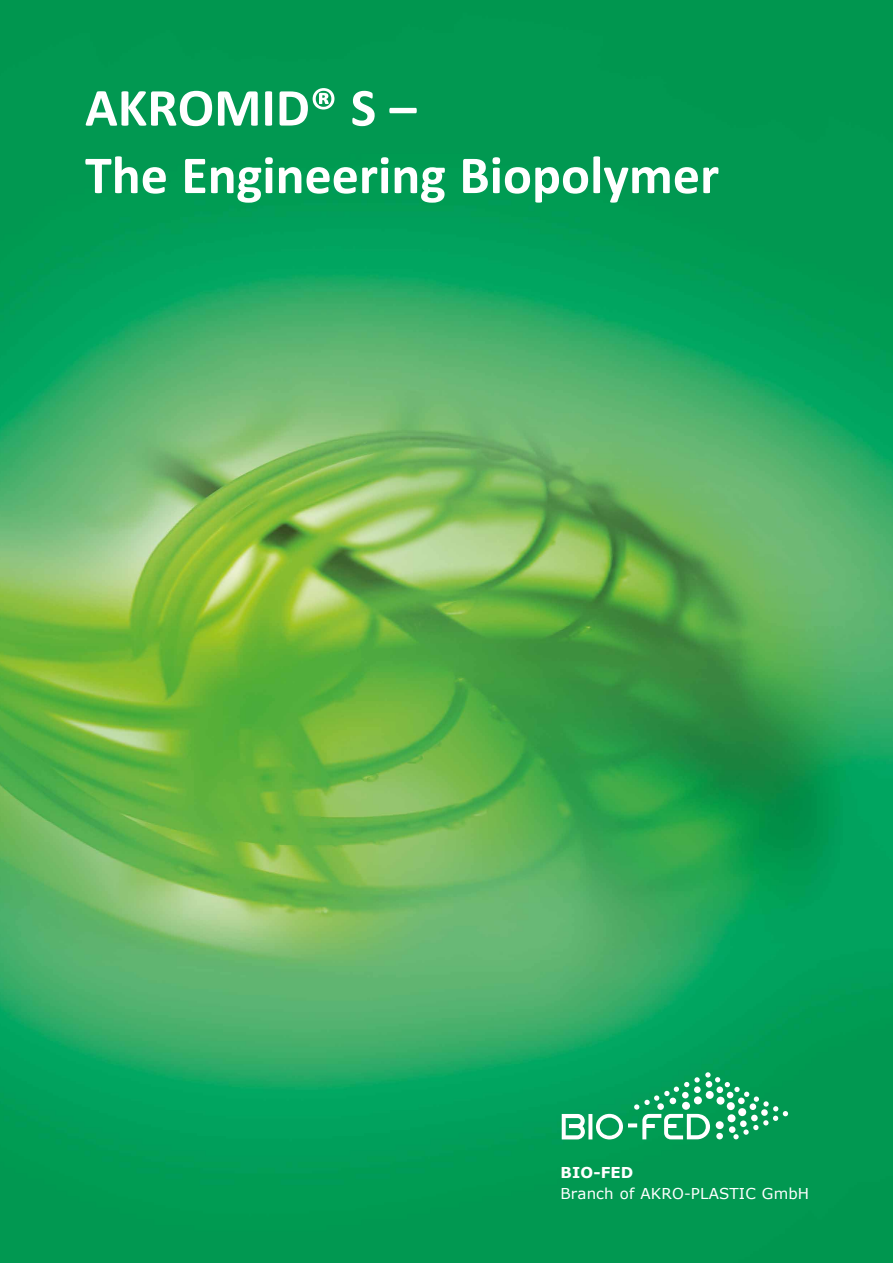
<style>
.page{position:relative;width:893px;height:1263px;background:#fff}
.page>*{position:absolute;margin:0;border:0;box-sizing:border-box;transform-origin:0 0}
.t1{font:700 54px/67.5px "Calibri";color:#fff}
.t2{font:15px "Verdana";letter-spacing:.01em;color:#fff}
.t3{font:700 15px "Verdana";letter-spacing:.01em;color:#fff}
</style>
<div class="page">
<img style="left:0;top:0;width:893px;height:1263px">
<svg style="left:562px;top:1072px;width:226px;height:67px;background:#2eae74"></svg>
<p class="t1" style="left:85px;top:73px;width:636px">AKROMID® S –<br>The Engineering Biopolymer</p>
<p class="t3" style="left:560px;top:1162px;width:74px">BIO-FED</p>
<p class="t2" style="left:560px;top:1183px;width:250px">Branch of AKRO-PLASTIC GmbH</p>
</div>
